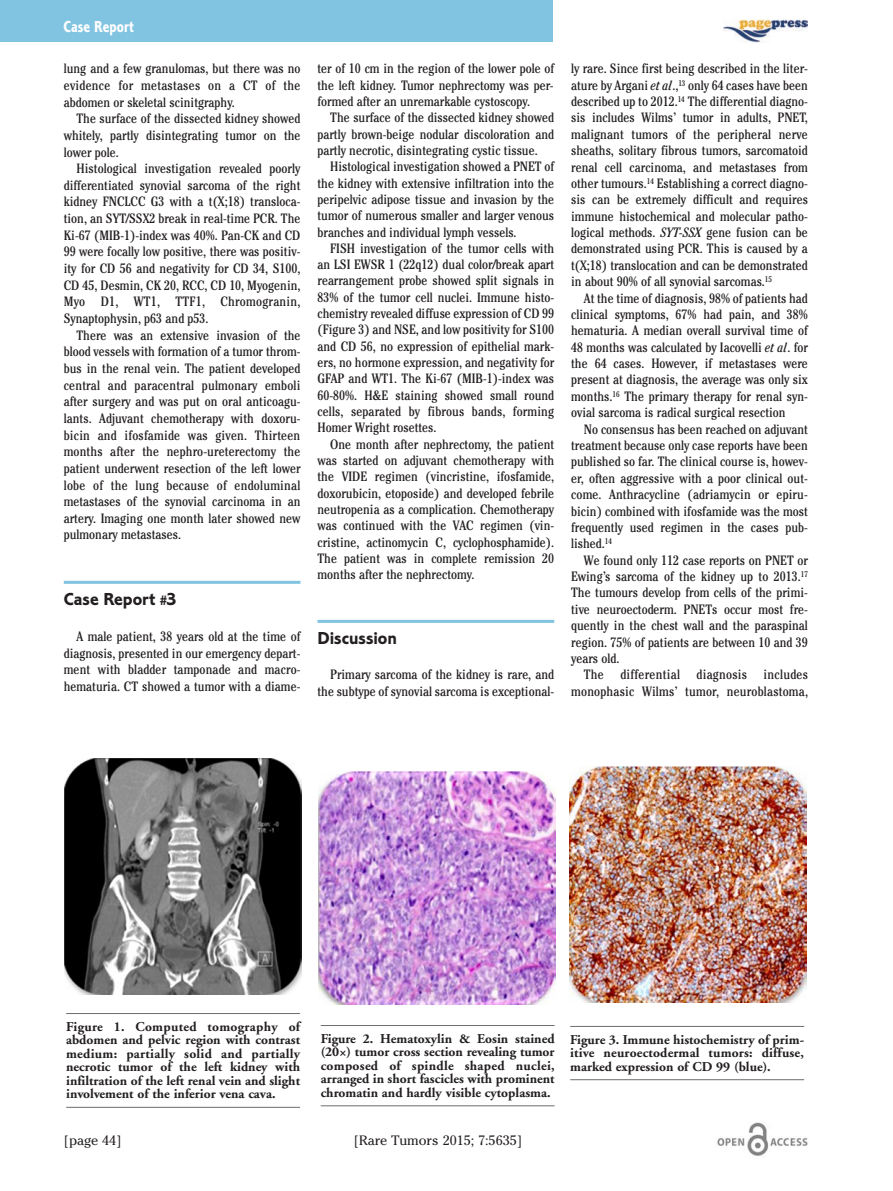
<style>
.page{position:relative;width:893px;height:1191px;background:#fff}
.page>*{position:absolute;margin:0;border:0;box-sizing:border-box;transform-origin:0 0}
.t1{font:18px "Corinthian Bold Plain";color:#231f20}
.t2{font:16.5px "Corinthian Bold Condensed Plain";color:#fff}
.t3{font:condensed 13.5px/16.4px "Cheltenham";color:#231f20;text-align:justify}
.t4{font:700 13.5px/13.5px "Adobe Garamond";color:#231f20;text-align:justify}
.t5{font:13.5px "Cheltenham";color:#231f20}
.s1{font-family:"Cheltenham";font-weight:700;font-stretch:condensed;font-size:13.5px}
.s2{font-style:italic}
</style>
<div class="page">
<hr style="left:64px;top:581px;width:236px;height:3px;background:#81c4e2">
<hr style="left:317px;top:620px;width:237px;height:3px;background:#81c4e2">
<div style="left:0;top:0;width:553px;height:42px;background:#81c4e2"></div>
<img style="left:717px;top:1123px;width:91px;height:33px">
<img style="left:723px;top:19px;width:84px;height:24px">
<hr style="left:66px;top:1013px;width:234px;height:1px;background:#6c6d70">
<hr style="left:66px;top:1107px;width:234px;height:1px;background:#6c6d70">
<img style="left:64px;top:758px;width:237px;height:236px">
<hr style="left:321px;top:1025px;width:234px;height:1px;background:#6c6d70">
<hr style="left:321px;top:1105px;width:234px;height:1px;background:#6c6d70">
<img style="left:319px;top:771px;width:237px;height:233px">
<hr style="left:570px;top:1026px;width:234px;height:1px;background:#6c6d70">
<hr style="left:570px;top:1079px;width:234px;height:1px;background:#6c6d70">
<img style="left:570px;top:766px;width:237px;height:236px">
<p class="t2" style="left:63px;top:21px;width:72px">Case Report</p>
<p class="t3" style="left:64px;top:62px;width:238px">lung and a few granulomas, but there was no evidence for metastases on a CT of the abdomen or skeletal scinitgraphy.</p>
<p class="t3" style="left:64px;top:111px;width:238px;text-indent:13px">The surface of the dissected kidney showed whitely, partly disintegrating tumor on the lower pole.</p>
<p class="t3" style="left:64px;top:161px;width:238px;text-indent:13px">Histological investigation revealed poorly differentiated synovial sarcoma of the right kidney FNCLCC G3 with a t(X;18) transloca&shy;tion, an SYT/SSX2 break in real-time PCR. The Ki-67 (MIB-1)-index was 40%. Pan-CK and CD 99 were focally low positive, there was positiv&shy;ity for CD 56 and negativity for CD 34, S100, CD 45, Desmin, CK 20, RCC, CD 10, Myogenin, Myo D1, WT1, TTF1, Chromogranin, Synaptophysin, p63 and p53.</p>
<p class="t3" style="left:64px;top:328px;width:238px;text-indent:13px">There was an extensive invasion of the blood vessels with formation of a tumor throm&shy;bus in the renal vein. The patient developed central and paracentral pulmonary emboli after surgery and was put on oral anticoagu&shy;lants. Adjuvant chemotherapy with doxoru&shy;bicin and ifosfamide was given. Thirteen months after the nephro-ureterectomy the patient underwent resection of the left lower lobe of the lung because of endoluminal metastases of the synovial carcinoma in an artery. Imaging one month later showed new pulmonary metastases.</p>
<h1 class="t1" style="left:64px;top:593px;width:114px">Case Report <span class="s1">#</span>3</h1>
<p class="t3" style="left:64px;top:629px;width:238px;text-indent:13px">A male patient, 38 years old at the time of diagnosis, presented in our emergency depart&shy;ment with bladder tamponade and macro&shy;hematuria. CT showed a tumor with a diame-</p>
<p class="t3" style="left:317px;top:62px;width:238px">ter of 10 cm in the region of the lower pole of the left kidney. Tumor nephrectomy was per&shy;formed after an unremarkable cystoscopy.</p>
<p class="t3" style="left:317px;top:111px;width:238px;text-indent:13px">The surface of the dissected kidney showed partly brown-beige nodular discoloration and partly necrotic, disintegrating cystic tissue.</p>
<p class="t3" style="left:317px;top:160px;width:238px;text-indent:13px">Histological investigation showed a PNET of the kidney with extensive infiltration into the peripelvic adipose tissue and invasion by the tumor of numerous smaller and larger venous branches and individual lymph vessels.</p>
<p class="t3" style="left:317px;top:241px;width:238px;text-indent:13px">FISH investigation of the tumor cells with an LSI EWSR 1 (22q12) dual color/break apart rearrangement probe showed split signals in 83% of the tumor cell nuclei. Immune histo&shy;chemistry revealed diffuse expression of CD 99 (Figure 3) and NSE, and low positivity for S100 and CD 56, no expression of epithelial mark&shy;ers, no hormone expression, and negativity for GFAP and WT1. The Ki-67 (MIB-1)-index was 60-80%. H&amp;E staining showed small round cells, separated by fibrous bands, forming Homer Wright rosettes.</p>
<p class="t3" style="left:317px;top:437px;width:238px;text-indent:13px">One month after nephrectomy, the patient was started on adjuvant chemotherapy with the VIDE regimen (vincristine, ifosfamide, doxorubicin, etoposide) and developed febrile neutropenia as a complication. Chemotherapy was continued with the VAC regimen (vin&shy;cristine, actinomycin C, cyclophosphamide).<br>The patient was in complete remission 20 months after the nephrectomy.</p>
<h1 class="t1" style="left:317px;top:632px;width:81px">Discussion</h1>
<p class="t3" style="left:317px;top:668px;width:238px;text-align:right">Primary sarcoma of the kidney is rare, and the subtype of synovial sarcoma is exceptional-</p>
<p class="t3" style="left:571px;top:62px;width:238px">ly rare. Since first being described in the liter&shy;ature by Argani <span class="s2">et al</span>.,<sup>13</sup> only 64 cases have been described up to 2012.<sup>14</sup> The differential diagno&shy;sis includes Wilms’ tumor in adults, PNET, malignant tumors of the peripheral nerve sheaths, solitary fibrous tumors, sarcomatoid renal cell carcinoma, and metastases from other tumours.<sup>14</sup> Establishing a correct diagno&shy;sis can be extremely difficult and requires immune histochemical and molecular patho&shy;logical methods. <span class="s2">SYT-SSX</span> gene fusion can be demonstrated using PCR. This is caused by a t(X;18) translocation and can be demonstrated in about 90% of all synovial sarcomas.<sup>15</sup></p>
<p class="t3" style="left:571px;top:291px;width:238px;text-indent:13px">At the time of diagnosis, 98% of patients had clinical symptoms, 67% had pain, and 38% hematuria. A median overall survival time of 48 months was calculated by Iacovelli <span class="s2">et al</span>. for the 64 cases. However, if metastases were present at diagnosis, the average was only six months.<sup>16</sup> The primary therapy for renal syn&shy;ovial sarcoma is radical surgical resection</p>
<p class="t3" style="left:571px;top:422px;width:238px;text-indent:13px">No consensus has been reached on adjuvant treatment because only case reports have been published so far. The clinical course is, howev&shy;er, often aggressive with a poor clinical out&shy;come. Anthracycline (adriamycin or epiru&shy;bicin) combined with ifosfamide was the most frequently used regimen in the cases pub&shy;lished.<sup>14</sup></p>
<p class="t3" style="left:571px;top:553px;width:238px;text-indent:13px">We found only 112 case reports on PNET or Ewing’s sarcoma of the kidney up to 2013.<sup>17<br></sup>The tumours develop from cells of the primi&shy;tive neuroectoderm. PNETs occur most fre&shy;quently in the chest wall and the paraspinal region. 75% of patients are between 10 and 39 years old.</p>
<p class="t3" style="left:571px;top:668px;width:238px;text-align:right">The differential diagnosis includes monophasic Wilms’ tumor, neuroblastoma,</p>
<p class="t4" style="left:66px;top:1021px;width:236px">Figure 1. Computed tomography of abdomen and pelvic region with contrast medium: partially solid and partially necrotic tumor of the left kidney with infiltration of the left renal vein and slight involvement of the inferior vena cava.</p>
<p class="t4" style="left:321px;top:1033px;width:236px">Figure 2. Hematoxylin &amp; Eosin stained (20×) tumor cross section revealing tumor composed of spindle shaped nuclei, arranged in short fascicles with prominent chromatin and hardly visible cytoplasma.</p>
<p class="t4" style="left:570px;top:1034px;width:235px">Figure 3. Immune histochemistry of prim&shy;itive neuroectodermal tumors: diffuse, marked expression of CD 99 (blue).</p>
<p class="t5" style="left:64px;top:1132px;width:59px">[page 44]</p>
<p class="t5" style="left:354px;top:1132px;width:170px">[Rare Tumors 2015; 7:5635]</p>
</div>
